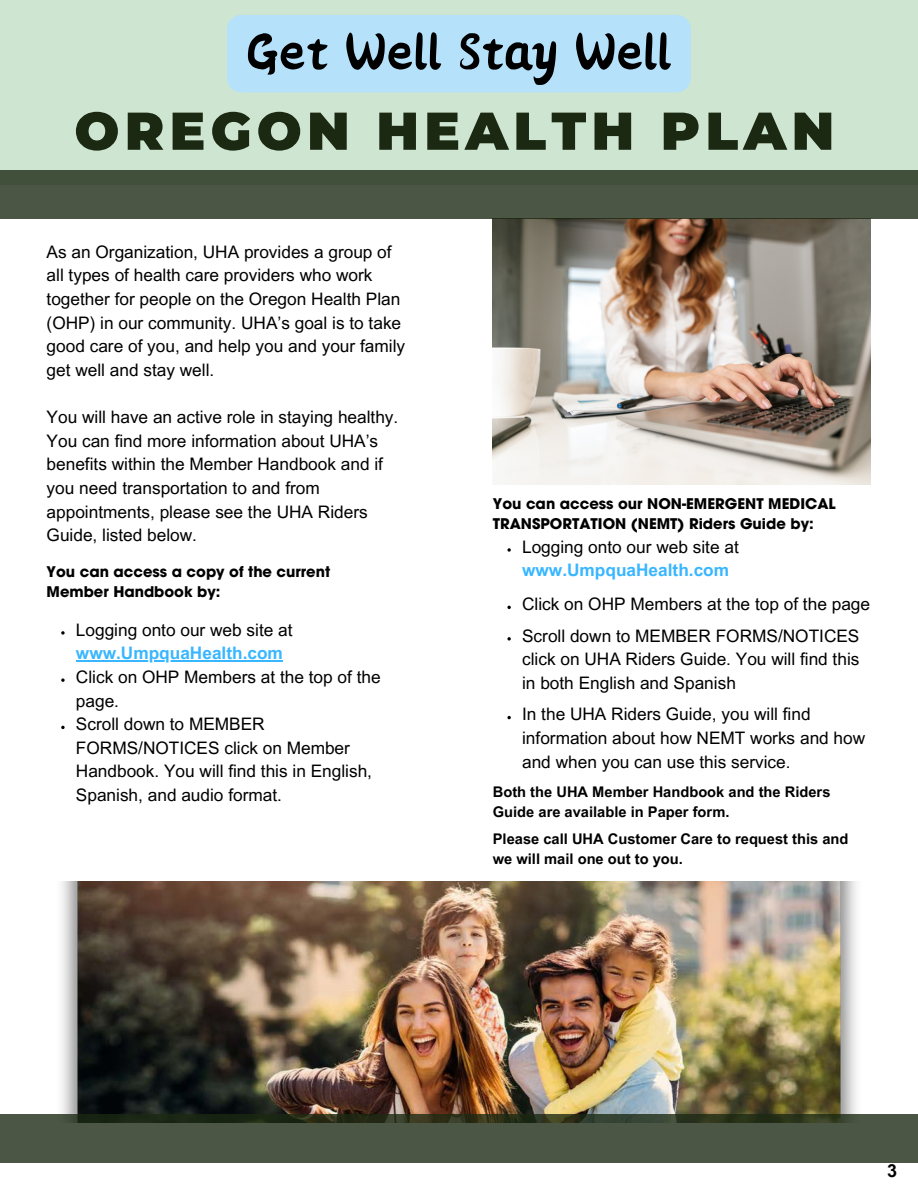
<style>
.page{position:relative;width:918px;height:1188px;background:#fff}
.page>*{position:absolute;margin:0;border:0;box-sizing:border-box;transform-origin:0 0}
.t1{font:64.2px "Canva Li";color:#000}
.t2{font:900 53.1px "Montserrat";letter-spacing:.1em;color:#1b2912}
.t3{font:700 18px "Arial MT Pro";color:#000}
.t4{font:17.25px/23.7px "Arial MT Pro";color:#000}
.t5{font:700 17.25px "Arial MT Pro";color:#38b6ff}
.t6{font:700 14.7px/20.2px "Arial MT Pro";color:#000}
.t7{font:700 14.7px/20.1px "ITC Avant Garde Pro";color:#000}
</style>
<div class="page">
<img style="left:493px;top:219px;width:378px;height:265px">
<img style="left:62px;top:881px;width:794px;height:233px">
<svg style="left:0;top:1114px;width:918px;height:49px;background:#45503d"></svg>
<div style="left:0;top:0;width:918px;height:185px;background:#cee5d1"></div>
<div style="left:0;top:170px;width:918px;height:49px;background:#4b5644"></div>
<svg style="left:61px;top:631px;width:4px;height:4px"></svg>
<hr style="left:76px;top:660px;width:207px;height:2px;background:#38b6ff">
<svg style="left:61px;top:678px;width:4px;height:4px"></svg>
<svg style="left:61px;top:726px;width:4px;height:3px"></svg>
<svg style="left:507px;top:548px;width:4px;height:4px"></svg>
<svg style="left:507px;top:606px;width:4px;height:3px"></svg>
<svg style="left:507px;top:637px;width:4px;height:4px"></svg>
<svg style="left:507px;top:716px;width:4px;height:3px"></svg>
<div style="left:227px;top:15px;width:464px;height:77px;background:#b5e1fa"></div>
<h1 class="t1" style="left:246px;top:7px;width:427px">Get Well Stay Well</h1>
<h2 class="t2" style="left:74px;top:91px;width:761px">OREGON HEALTH PLAN</h2>
<p class="t4" style="left:47px;top:241px;width:360px">As an Organization, UHA provides a group of all types of health care providers who work together for people on the Oregon Health Plan (OHP) in our community. UHA’s goal is to take good care of you, and help you and your family get well and stay well.</p>
<p class="t4" style="left:47px;top:406px;width:353px">You will have an active role in staying healthy.<br>You can find more information about UHA’s benefits within the Member Handbook and if you need transportation to and from appointments, please see the UHA Riders Guide, listed below.</p>
<p class="t7" style="left:47px;top:562px;width:285px">You can access a copy of the current<br>Member Handbook by:</p>
<p class="t4" style="left:76px;top:619px;width:218px">Logging onto our web site at</p>
<p class="t5" style="left:76px;top:643px;width:208px">www.UmpquaHealth.com</p>
<p class="t4" style="left:76px;top:666px;width:306px">Click on OHP Members at the top of the page.<br>Scroll down to MEMBER<br>FORMS/NOTICES click on Member<br>Handbook. You will find this in English,<br>Spanish, and audio format.</p>
<p class="t7" style="left:493px;top:493px;width:344px;line-height:20.5px">You can access our NON-EMERGENT MEDICAL<br>TRANSPORTATION (NEMT) Riders Guide by:</p>
<p class="t4" style="left:522px;top:536px;width:218px">Logging onto our web site at</p>
<p class="t5" style="left:522px;top:560px;width:208px">www.UmpquaHealth.com</p>
<p class="t4" style="left:522px;top:589px;width:349px;line-height:31.5px">Click on OHP Members at the top of the page<br>Scroll down to MEMBER FORMS/NOTICES</p>
<p class="t4" style="left:522px;top:648px;width:339px">click on UHA Riders Guide. You will find this in both English and Spanish</p>
<p class="t4" style="left:522px;top:703px;width:345px">In the UHA Riders Guide, you will find information about how NEMT works and how and when you can use this service.</p>
<p class="t6" style="left:493px;top:782px;width:339px">Both the UHA Member Handbook and the Riders<br>Guide are available in Paper form.</p>
<p class="t6" style="left:493px;top:829px;width:357px">Please call UHA Customer Care to request this and we will mail one out to you.</p>
<p class="t3" style="left:887px;top:1160px;width:12px">3</p>
</div>
